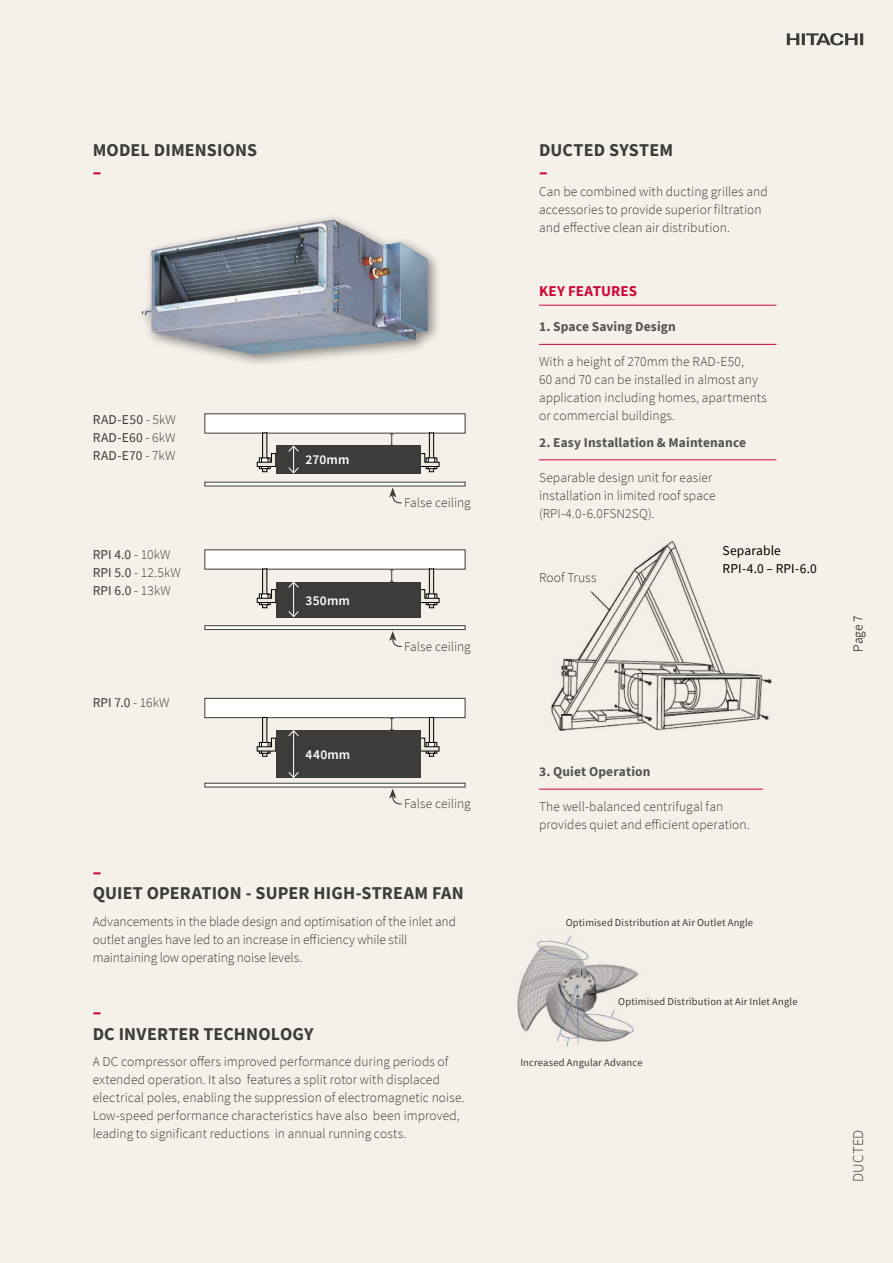
<style>
.page{position:relative;width:893px;height:1263px;background:#f5f0ea}
.page>*{position:absolute;margin:0;border:0;box-sizing:border-box;transform-origin:0 0}
.t1{font:700 18px "Source Sans Pro";letter-spacing:.01em;color:#3c3c3b}
.t2{font:700 18px "Source Sans Pro";color:#cc0935}
.t3{font:700 15px "Source Sans Pro";letter-spacing:.01em;color:#cc0935}
.t4{font:300 15px "Source Sans Pro";letter-spacing:.01em;color:#3c3c3b}
.t5{font:300 13.5px/18px "Source Sans Pro";letter-spacing:.005em;color:#3c3c3b}
.t6{font:13.5px/18px "Source Sans Pro";letter-spacing:.015em;color:#3c3c3b;text-align:justify}
.t7{font:700 13.5px "Source Sans Pro";letter-spacing:.01em;color:#555454}
.t8{font:13.5px/18px "Source Sans Pro";letter-spacing:.005em;color:#000}
.t9{font:600 13.5px "Source Sans Pro";letter-spacing:.015em;color:#fff}
.t10{font:300 13.5px "Source Sans Pro";color:#000}
.t11{font:10.5px "Source Sans Pro";letter-spacing:.015em;color:#3c3c3b}
.s1{font-weight:300}
</style>
<div class="page">
<div style="left:135px;top:213px;width:306px;height:155px;background:#000;opacity:.45"></div>
<img style="left:141px;top:219px;width:287px;height:136px">
<div style="left:204px;top:413px;width:261px;height:20px;background:#fff;border:1px solid #3c3c3b"></div>
<svg style="left:204px;top:482px;width:261px;height:4px"></svg>
<hr style="left:263px;top:433px;width:4px;height:39px;background:#eee7dc">
<div style="left:262px;top:433px;width:5px;height:39px;border:1px solid #000"></div>
<svg style="left:257px;top:453px;width:19px;height:16px"></svg>
<div style="left:429px;top:433px;width:5px;height:39px;background:#eee7dc"></div>
<div style="left:429px;top:433px;width:5px;height:39px;border:1px solid #000"></div>
<svg style="left:420px;top:453px;width:20px;height:16px"></svg>
<div style="left:276px;top:446px;width:144px;height:28px;background:#3c3c3b"></div>
<svg style="left:288px;top:445px;width:11px;height:29px"></svg>
<svg style="left:390px;top:434px;width:3px;height:12px"></svg>
<svg style="left:389px;top:487px;width:13px;height:17px"></svg>
<div style="left:204px;top:549px;width:261px;height:20px;background:#fff"></div>
<svg style="left:204px;top:625px;width:261px;height:5px"></svg>
<hr style="left:263px;top:569px;width:4px;height:39px;background:#eee7dc">
<div style="left:262px;top:569px;width:5px;height:39px;border:1px solid #000"></div>
<svg style="left:257px;top:589px;width:19px;height:16px"></svg>
<div style="left:429px;top:569px;width:5px;height:39px;background:#eee7dc"></div>
<div style="left:429px;top:569px;width:5px;height:39px;border:1px solid #000"></div>
<svg style="left:420px;top:589px;width:20px;height:16px"></svg>
<div style="left:276px;top:582px;width:144px;height:35px;background:#3c3c3b"></div>
<hr style="left:293px;top:582px;width:1px;height:34px;background:#fff">
<svg style="left:288px;top:582px;width:11px;height:6px"></svg>
<svg style="left:288px;top:610px;width:11px;height:8px"></svg>
<svg style="left:390px;top:570px;width:3px;height:12px"></svg>
<svg style="left:389px;top:631px;width:13px;height:16px"></svg>
<div style="left:204px;top:698px;width:261px;height:20px;background:#fff;border:1px solid #3c3c3b"></div>
<svg style="left:204px;top:783px;width:261px;height:4px"></svg>
<hr style="left:263px;top:717px;width:4px;height:39px;background:#eee7dc">
<div style="left:262px;top:717px;width:5px;height:39px;border:1px solid #000"></div>
<svg style="left:257px;top:737px;width:19px;height:17px"></svg>
<div style="left:429px;top:717px;width:5px;height:39px;background:#eee7dc"></div>
<div style="left:429px;top:717px;width:5px;height:39px;border:1px solid #000"></div>
<svg style="left:420px;top:737px;width:20px;height:17px"></svg>
<div style="left:276px;top:730px;width:144px;height:48px;background:#3c3c3b"></div>
<hr style="left:293px;top:731px;width:1px;height:46px;background:#fff">
<svg style="left:288px;top:730px;width:11px;height:7px"></svg>
<svg style="left:288px;top:771px;width:11px;height:7px"></svg>
<svg style="left:390px;top:718px;width:3px;height:12px"></svg>
<svg style="left:389px;top:788px;width:13px;height:17px"></svg>
<img style="left:551px;top:540px;width:221px;height:191px">
<hr style="left:539px;top:305px;width:237px;height:1px;background:#cc0935">
<hr style="left:539px;top:344px;width:237px;height:1px;background:#cc0935">
<hr style="left:539px;top:459px;width:237px;height:1px;background:#cc0935">
<hr style="left:539px;top:789px;width:224px;height:1px;background:#cc0935">
<img style="left:517px;top:935px;width:122px;height:111px">
<svg style="left:787px;top:33px;width:76px;height:12px"></svg>
<h1 class="t1" style="left:93px;top:138px;width:166px">MODEL DIMENSIONS</h1>
<h1 class="t2" style="left:93px;top:160px;width:10px">–</h1>
<p class="t6" style="left:93px;top:410px;width:85px">RAD-E50 <span class="s1">- 5kW </span>RAD-E60 <span class="s1">- 6kW </span>RAD-E70 <span class="s1">- 7kW</span></p>
<p class="t6" style="left:93px;top:545px;width:90px;text-align:left">RPI 4.0 <span class="s1">- 10kW<br></span>RPI 5.0 <span class="s1">- 12.5kW<br></span>RPI 6.0 <span class="s1">- 13kW</span></p>
<p class="t6" style="left:93px;top:693px;width:78px">RPI 7.0 <span class="s1">- 16kW</span></p>
<p class="t9" style="left:306px;top:451px;width:45px">270mm</p>
<p class="t9" style="left:306px;top:591px;width:46px">350mm</p>
<p class="t9" style="left:306px;top:746px;width:46px">440mm</p>
<p class="t5" style="left:404px;top:494px;width:68px">False ceiling</p>
<p class="t5" style="left:404px;top:637px;width:68px">False ceiling</p>
<p class="t5" style="left:404px;top:795px;width:68px">False ceiling</p>
<h1 class="t2" style="left:93px;top:859px;width:10px">–</h1>
<h1 class="t1" style="left:93px;top:881px;width:373px">QUIET OPERATION - SUPER HIGH-STREAM FAN</h1>
<p class="t5" style="left:93px;top:912px;width:365px">Advancements in the blade design and optimisation of the inlet and outlet angles have led to an increase in efficiency while still maintaining low operating noise levels.</p>
<h1 class="t2" style="left:93px;top:1000px;width:10px">–</h1>
<h1 class="t1" style="left:93px;top:1022px;width:223px">DC INVERTER TECHNOLOGY</h1>
<p class="t5" style="left:93px;top:1053px;width:373px">A DC compressor offers improved performance during periods of extended operation. It also features a split rotor with displaced electrical poles, enabling the suppression of electromagnetic noise.<br>Low-speed performance characteristics have also been improved, leading to significant reductions in annual running costs.</p>
<h1 class="t1" style="left:539px;top:138px;width:136px">DUCTED SYSTEM</h1>
<h1 class="t2" style="left:539px;top:160px;width:10px">–</h1>
<p class="t5" style="left:539px;top:182px;width:230px">Can be combined with ducting grilles and accessories to provide superior filtration and effective clean air distribution.</p>
<p class="t3" style="left:539px;top:281px;width:100px">KEY FEATURES</p>
<p class="t7" style="left:539px;top:318px;width:138px">1. Space Saving Design</p>
<p class="t5" style="left:539px;top:353px;width:229px">With a height of 270mm the RAD-E50,<br>60 and 70 can be installed in almost any application including homes, apartments or commercial buildings.</p>
<p class="t7" style="left:539px;top:433px;width:209px">2. Easy Installation &amp; Maintenance</p>
<p class="t5" style="left:539px;top:468px;width:178px">Separable design unit for easier installation in limited roof space (RPI-4.0-6.0FSN2SQ).</p>
<p class="t5" style="left:539px;top:568px;width:59px">Roof Truss</p>
<p class="t8" style="left:723px;top:541px;width:96px">Separable<br>RPI-4.0 – RPI-6.0</p>
<p class="t10" style="left:849px;top:652px;width:38px;rotate:-90deg">Page 7</p>
<p class="t7" style="left:539px;top:762px;width:113px">3. Quiet Operation</p>
<p class="t5" style="left:539px;top:797px;width:212px">The well-balanced centrifugal fan provides quiet and efficient operation.</p>
<p class="t11" style="left:566px;top:916px;width:189px">Optimised Distribution at Air Outlet Angle</p>
<p class="t11" style="left:618px;top:994px;width:181px">Optimised Distribution at Air Inlet Angle</p>
<p class="t11" style="left:520px;top:1055px;width:124px">Increased Angular Advance</p>
<p class="t4" style="left:849px;top:1182px;width:54px;rotate:-90deg">DUCTED</p>
</div>
